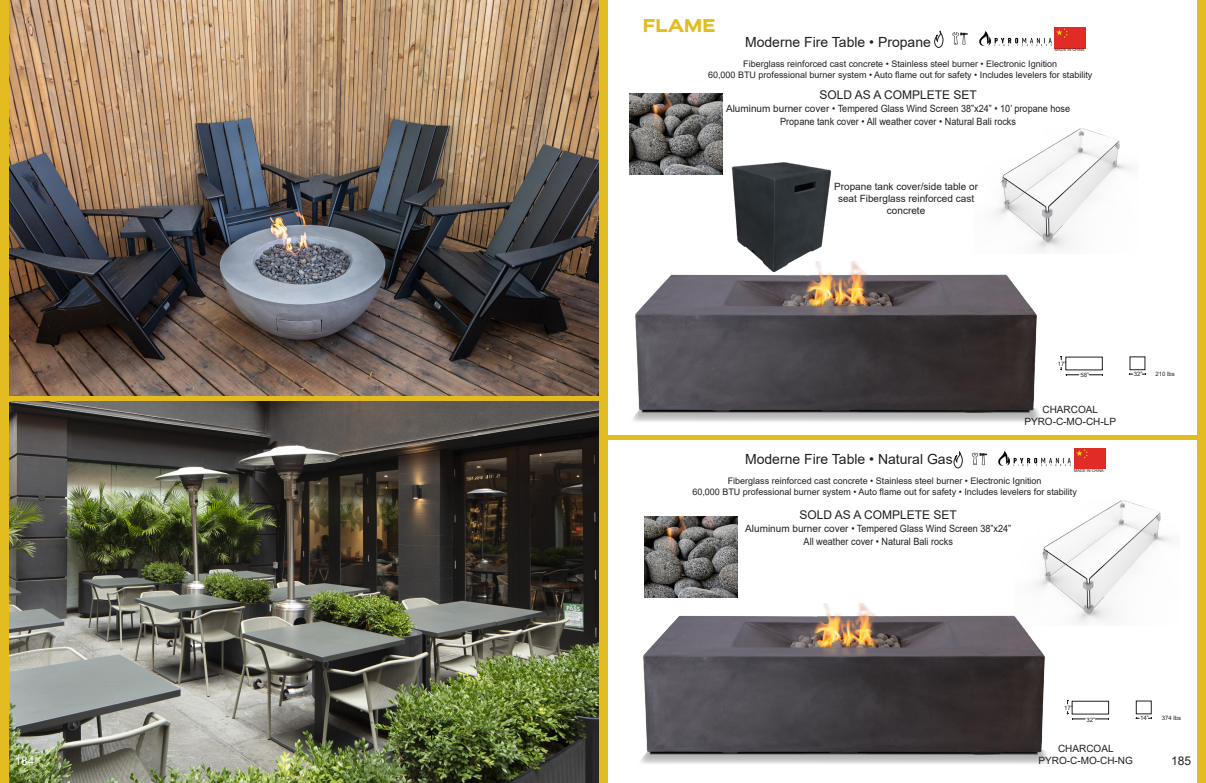
<style>
.page{position:relative;width:1206px;height:783px;background:#fff}
.page>*{position:absolute;margin:0;border:0;box-sizing:border-box;transform-origin:0 0}
.Section_Title{font:700 18px "Biondi Sans Rg";color:#e3bc22}
.Product_Title{font:14px "Arial";color:#231f20}
.Product_Code___Descr{font:12px "Arial";color:#231f20}
.t1{font:12px "Arial";color:#fff}
.Product_Code___Descr-2{font:10px/12px "Arial";color:#231f20;text-align:center}
.Product_Code___Descr-3{font:10px "Arial";color:#231f20;scale:.91 1}
.Product_Code___Descr-4{font:9px "Arial";color:#231f20}
.Dimensions{font:6px "Arial";color:#231f20}
.t2{font:4px "Arial";color:#231f20}
</style>
<div class="page">
<div style="left:1198px;top:0;width:8px;height:783px;background:#e3bc22"></div>
<img style="left:8px;top:0;width:591px;height:396px">
<img style="left:8px;top:401px;width:591px;height:382px">
<div style="left:0;top:396px;width:603px;height:5px;background:#e3bc22"></div>
<div style="left:0;top:0;width:8px;height:783px;background:#e3bc22"></div>
<img style="left:731px;top:162px;width:101px;height:100px">
<img style="left:995px;top:128px;width:135px;height:124px">
<img style="left:632px;top:262px;width:408px;height:160px">
<img style="left:630px;top:93px;width:93px;height:82px">
<svg style="left:1089px;top:374px;width:14px;height:2px"></svg>
<svg style="left:1061px;top:367px;width:18px;height:9px"></svg>
<div style="left:1130px;top:357px;width:15px;height:13px;border:1px solid #231f20"></div>
<img style="left:1036px;top:500px;width:135px;height:124px">
<img style="left:641px;top:603px;width:415px;height:161px">
<img style="left:644px;top:517px;width:93px;height:81px">
<div style="left:1072px;top:701px;width:37px;height:13px;border:1px solid #231f20"></div>
<svg style="left:1095px;top:718px;width:14px;height:2px"></svg>
<svg style="left:1067px;top:711px;width:18px;height:9px"></svg>
<div style="left:1136px;top:701px;width:16px;height:13px;border:1px solid #231f20"></div>
<img style="left:998px;top:451px;width:73px;height:16px">
<img style="left:1074px;top:448px;width:31px;height:21px">
<hr style="left:603px;top:435px;width:603px;height:4px;background:#e3bc22">
<img style="left:979px;top:31px;width:73px;height:15px">
<img style="left:1055px;top:28px;width:31px;height:20px">
<svg style="left:953px;top:32px;width:15px;height:13px"></svg>
<svg style="left:935px;top:30px;width:8px;height:18px"></svg>
<svg style="left:972px;top:453px;width:15px;height:12px"></svg>
<svg style="left:954px;top:451px;width:9px;height:17px"></svg>
<div style="left:599px;top:0;width:8px;height:783px;background:#e3bc22"></div>
<p class="t1" style="left:14px;top:753px;width:22px">184</p>
<p class="Section_Title" style="left:643px;top:14px;width:74px">FLAME</p>
<p class="Product_Title" style="left:745px;top:33px;width:187px">Moderne Fire Table • Propane</p>
<p class="t2" style="left:1055px;top:47px;width:31px">MADE IN CHINA</p>
<p class="Product_Code___Descr-4" style="left:743px;top:57px;width:315px">Fiberglass reinforced cast concrete • Stainless steel burner • Electronic Ignition</p>
<p class="Product_Code___Descr-4" style="left:708px;top:68px;width:386px">60,000 BTU professional burner system • Auto flame out for safety • Includes levelers for stability</p>
<p class="Product_Code___Descr" style="left:819px;top:87px;width:159px">SOLD AS A COMPLETE SET</p>
<p class="Product_Code___Descr-2" style="left:726px;top:103px;width:346px">Aluminum burner cover • Tempered Glass Wind Screen 38”x24” • 10’ propane hose</p>
<p class="Product_Code___Descr-3" style="left:780px;top:115px;width:261px">Propane tank cover • All weather cover • Natural Bali rocks</p>
<p class="Product_Code___Descr-2" style="left:834px;top:180px;width:145px">Propane tank cover/side table or seat Fiberglass reinforced cast concrete</p>
<p class="Product_Title" style="left:745px;top:449px;width:209px">Moderne Fire Table • Natural Gas</p>
<p class="Dimensions" style="left:1058px;top:359px;width:10px">17”</p>
<p class="Dimensions" style="left:1080px;top:371px;width:10px">58”</p>
<p class="Dimensions" style="left:1134px;top:370px;width:10px">32”</p>
<p class="Dimensions" style="left:1155px;top:370px;width:21px">210 lbs</p>
<p class="Product_Code___Descr-2" style="left:1043px;top:404px;width:57px">CHARCOAL</p>
<p class="Product_Code___Descr-2" style="left:1024px;top:416px;width:93px">PYRO-C-MO-CH-LP</p>
<p class="t2" style="left:1074px;top:468px;width:31px">MADE IN CHINA</p>
<p class="Product_Code___Descr-4" style="left:728px;top:475px;width:315px">Fiberglass reinforced cast concrete • Stainless steel burner • Electronic Ignition</p>
<p class="Product_Code___Descr-4" style="left:692px;top:485px;width:386px">60,000 BTU professional burner system • Auto flame out for safety • Includes levelers for stability</p>
<p class="Product_Code___Descr" style="left:800px;top:507px;width:159px">SOLD AS A COMPLETE SET</p>
<p class="Product_Code___Descr-2" style="left:745px;top:523px;width:267px">Aluminum burner cover • Tempered Glass Wind Screen 38”x24”</p>
<p class="Product_Code___Descr-3" style="left:804px;top:535px;width:166px">All weather cover • Natural Bali rocks</p>
<p class="Dimensions" style="left:1064px;top:703px;width:10px">17”</p>
<p class="Dimensions" style="left:1087px;top:715px;width:10px">32”</p>
<p class="Dimensions" style="left:1140px;top:714px;width:10px">14”</p>
<p class="Dimensions" style="left:1162px;top:714px;width:21px">374 lbs</p>
<p class="Product_Code___Descr-2" style="left:1058px;top:743px;width:57px">CHARCOAL</p>
<p class="Product_Code___Descr-2" style="left:1038px;top:755px;width:96px">PYRO-C-MO-CH-NG</p>
<p class="Product_Code___Descr" style="left:1171px;top:753px;width:22px">185</p>
</div>
